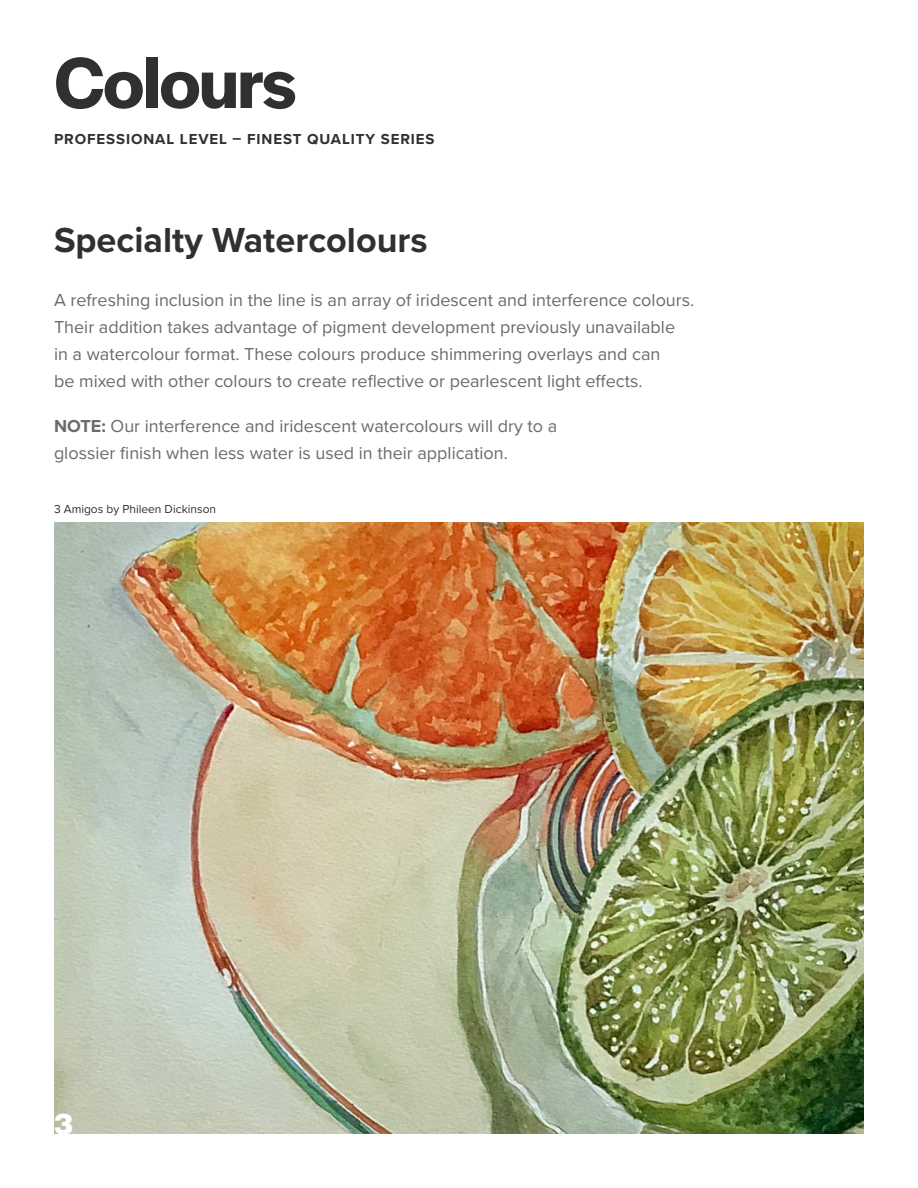
<style>
.page{position:relative;width:918px;height:1188px;background:#fff}
.page>*{position:absolute;margin:0;border:0;box-sizing:border-box;transform-origin:0 0}
.t1{font:600 75px "Halyard Display";letter-spacing:-.02em;color:#312f30}
.t2{font:700 36px "Proxima Nova";color:#312f30}
.t3{font:700 30px "Halyard Display";color:#fff}
.t4{font:18px/27px "Proxima Nova";color:#6a6b6e}
.t5{font:700 15px "Proxima Nova";letter-spacing:.06em;color:#312f30}
.t6{font:12px "Proxima Nova";color:#312f30}
.s1{font-weight:700}
</style>
<div class="page">
<img style="left:54px;top:522px;width:810px;height:612px">
<p class="t1" style="left:54px;top:29px;width:244px">Colours</p>
<p class="t5" style="left:54px;top:128px;width:382px">PROFESSIONAL LEVEL – FINEST QUALITY SERIES</p>
<p class="t2" style="left:54px;top:213px;width:375px">Specialty Watercolours</p>
<p class="t4" style="left:54px;top:286px;width:642px">A refreshing inclusion in the line is an array of iridescent and interference colours.<br>Their addition takes advantage of pigment development previously unavailable<br>in a watercolour format. These colours produce shimmering overlays and can<br>be mixed with other colours to create reflective or pearlescent light effects.</p>
<p class="t4" style="left:54px;top:412px;width:505px"><span class="s1">NOTE:</span> Our interference and iridescent watercolours will dry to a glossier finish when less water is used in their application.</p>
<p class="t6" style="left:54px;top:501px;width:164px">3 Amigos by Phileen Dickinson</p>
<p class="t3" style="left:54px;top:1102px;width:20px">3</p>
</div>
